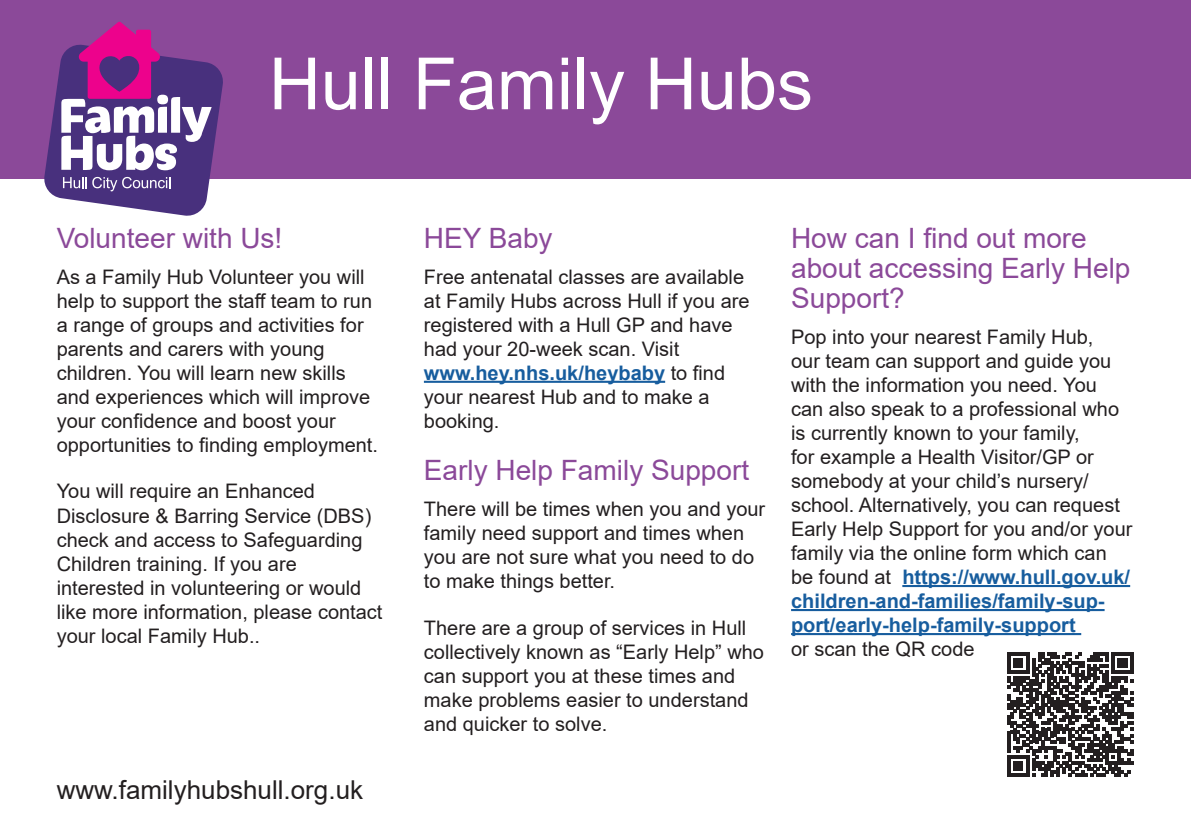
<style>
.page{position:relative;width:1191px;height:840px;background:#fff}
.page>*{position:absolute;margin:0;border:0;box-sizing:border-box;transform-origin:0 0}
.page_title_white{font:72px "Arial";color:#fff}
.sub_headers{font:28px/30px "Arial";color:#8b4999}
.t1{font:26px "Arial";color:#231f20}
.body_copy{font:20px/24px "Arial";color:#231f20}
.s1{font-weight:700;color:#175d9e}
</style>
<div class="page">
<div style="left:0;top:0;width:1191px;height:178px;background:#8b4999"></div>
<hr style="left:424px;top:380px;width:241px;height:2px;background:#175d9e">
<hr style="left:902px;top:584px;width:228px;height:2px;background:#175d9e">
<hr style="left:791px;top:608px;width:313px;height:2px;background:#175d9e">
<hr style="left:791px;top:632px;width:290px;height:2px;background:#175d9e">
<svg style="left:1007px;top:652px;width:126px;height:123px"></svg>
<svg style="left:43px;top:22px;width:181px;height:194px"></svg>
<p class="page_title_white" style="left:269px;top:34px;width:546px">Hull Family Hubs</p>
<p class="sub_headers" style="left:57px;top:223px;width:227px">Volunteer with Us!</p>
<p class="body_copy" style="left:57px;top:264px;width:323px">As a Family Hub Volunteer you will help to support the staff team to run a range of groups and activities for parents and carers with young children. You will learn new skills and experiences which will improve your confidence and boost your opportunities to finding employment.</p>
<p class="body_copy" style="left:57px;top:479px;width:327px">You will require an Enhanced<br>Disclosure &amp; Barring Service (DBS) check and access to Safeguarding<br>Children training. If you are interested in volunteering or would like more information, please contact your local Family Hub..</p>
<p class="t1" style="left:57px;top:771px;width:308px">www.familyhubshull.org.uk</p>
<p class="sub_headers" style="left:424px;top:223px;width:130px">HEY Baby</p>
<p class="body_copy" style="left:424px;top:264px;width:327px">Free antenatal classes are available at Family Hubs across Hull if you are registered with a Hull GP and have had your 20-week scan. Visit <span class="s1">www.hey.nhs.uk/heybaby</span> to find your nearest Hub and to make a booking.</p>
<p class="sub_headers" style="left:424px;top:455px;width:327px">Early Help Family Support</p>
<p class="body_copy" style="left:424px;top:496px;width:343px">There will be times when you and your family need support and times when you are not sure what you need to do to make things better.</p>
<p class="body_copy" style="left:424px;top:615px;width:342px">There are a group of services in Hull collectively known as “Early Help” who can support you at these times and make problems easier to understand and quicker to solve.</p>
<p class="sub_headers" style="left:791px;top:223px;width:341px">How can I find out more about accessing Early Help<br>Support?</p>
<p class="body_copy" style="left:791px;top:324px;width:343px">Pop into your nearest Family Hub,<br>our team can support and guide you with the information you need. You can also speak to a professional who is currently known to your family,<br>for example a Health Visitor/GP or somebody at your child’s nursery/ school. Alternatively, you can request Early Help Support for you and/or your family via the online form which can be found at <span class="s1">https://www.hull.gov.uk/ children-and-families/family-sup&shy;port/early-help-family-support<br></span>or scan the QR code</p>
</div>
